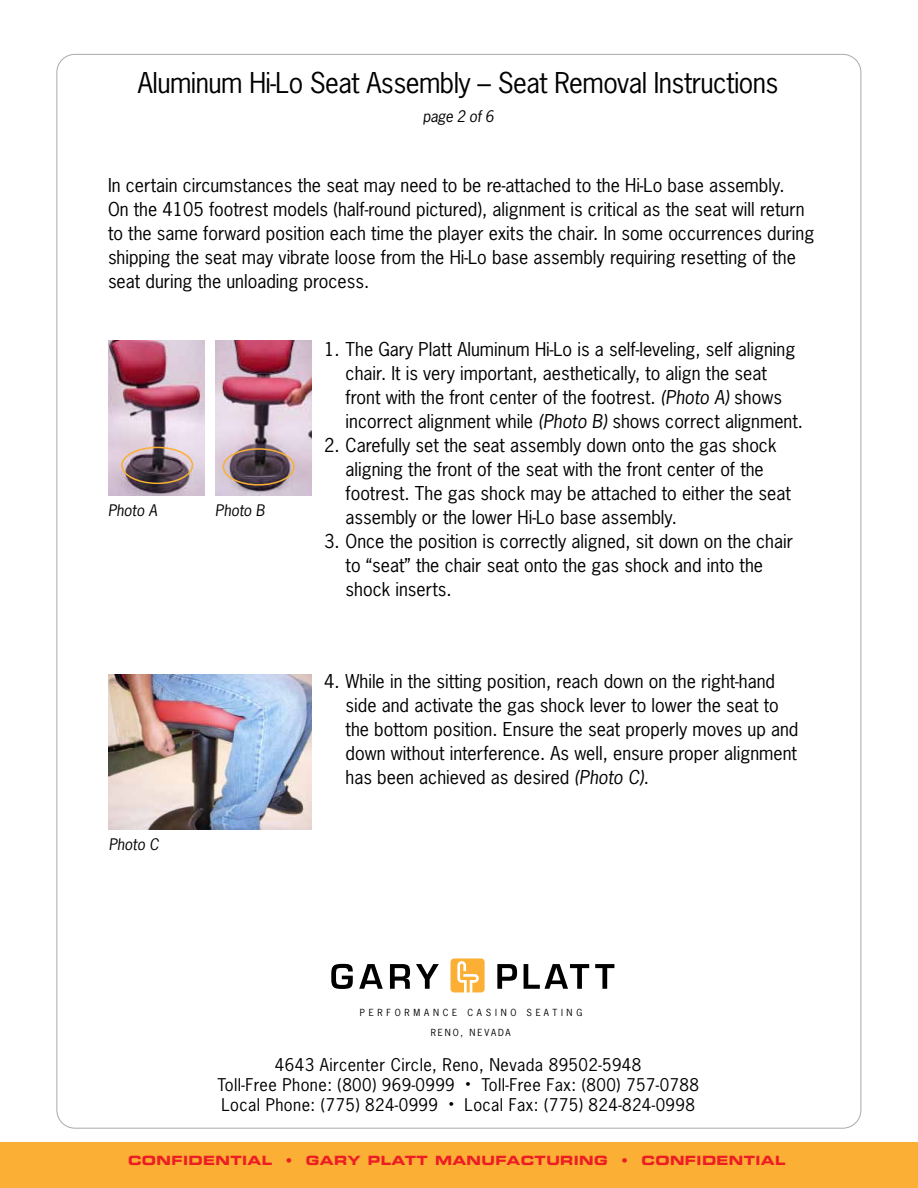
<style>
.page{position:relative;width:918px;height:1188px;background:#fff}
.page>*{position:absolute;margin:0;border:0;box-sizing:border-box;transform-origin:0 0}
.t1{font:27px "News Gothic Std";letter-spacing:-.02em;color:#000}
.t2{font:18px/24px "News Gothic Std";color:#000}
.t3{font:16.5px/19.8px "News Gothic Std";letter-spacing:.025em;color:#000;text-align:center}
.t4{font:italic 15px "News Gothic Std";color:#000}
.t5{font:12.75px "Eurostile Bold Extended Two";letter-spacing:.03em;color:#ed1d24}
.t6{font:9.3px "News Gothic";letter-spacing:.2em;color:#000}
.t7{font:9.15px "News Gothic";letter-spacing:.405em;color:#000}
.s1{font-style:italic}
</style>
<div class="page">
<div style="left:0;top:1143px;width:918px;height:45px;background:#fbaf34"></div>
<svg style="left:451px;top:958px;width:34px;height:34px"></svg>
<svg style="left:331px;top:964px;width:22px;height:25px"></svg>
<svg style="left:359px;top:964px;width:24px;height:25px"></svg>
<svg style="left:390px;top:964px;width:20px;height:25px"></svg>
<svg style="left:416px;top:964px;width:23px;height:25px"></svg>
<svg style="left:497px;top:964px;width:20px;height:25px"></svg>
<svg style="left:524px;top:964px;width:65px;height:25px"></svg>
<svg style="left:595px;top:964px;width:19px;height:25px"></svg>
<img style="left:108px;top:341px;width:97px;height:155px">
<img style="left:215px;top:341px;width:97px;height:155px">
<img style="left:109px;top:675px;width:203px;height:155px">
<div style="left:121px;top:447px;width:72px;height:37px;border:2px solid #fbaf34;border-radius:50%"></div>
<div style="left:223px;top:448px;width:72px;height:38px;border:2px solid #fbaf34;border-radius:50%"></div>
<h1 class="t1" style="left:138px;top:65px;width:642px">Aluminum Hi-Lo Seat Assembly – Seat Removal Instructions</h1>
<p class="t4" style="left:423px;top:106px;width:72px">page 2 of 6</p>
<p class="t2" style="left:108px;top:173px;width:708px">In certain circumstances the seat may need to be re-attached to the Hi-Lo base assembly.<br>On the 4105 footrest models (half-round pictured), alignment is critical as the seat will return to the same forward position each time the player exits the chair. In some occurrences during shipping the seat may vibrate loose from the Hi-Lo base assembly requiring resetting of the seat during the unloading process.</p>
<p class="t4" style="left:108px;top:501px;width:51px">Photo A</p>
<p class="t4" style="left:215px;top:501px;width:51px">Photo B</p>
<p class="t4" style="left:109px;top:835px;width:52px">Photo C</p>
<p class="t2" style="left:346px;top:338px;width:459px;text-indent:-22px">1. The Gary Platt Aluminum Hi-Lo is a self-leveling, self aligning chair. It is very important, aesthetically, to align the seat front with the front center of the footrest. <span class="s1">(Photo A)</span> shows incorrect alignment while <span class="s1">(Photo B)</span> shows correct alignment.</p>
<p class="t2" style="left:346px;top:433px;width:447px;text-indent:-22px">2. Carefully set the seat assembly down onto the gas shock aligning the front of the seat with the front center of the footrest. The gas shock may be attached to either the seat assembly or the lower Hi-Lo base assembly.</p>
<p class="t2" style="left:346px;top:529px;width:449px;text-indent:-22px">3. Once the position is correctly aligned, sit down on the chair to “seat” the chair seat onto the gas shock and into the shock inserts.</p>
<p class="t2" style="left:346px;top:669px;width:454px;text-indent:-22px">4. While in the sitting position, reach down on the right-hand side and activate the gas shock lever to lower the seat to the bottom position. Ensure the seat properly moves up and down without interference. As well, ensure proper alignment has been achieved as desired <span class="s1">(Photo C)</span>.</p>
<p class="t7" style="left:360px;top:1006px;width:224px">PERFORMANCE CASINO SEATING</p>
<p class="t6" style="left:431px;top:1026px;width:81px">RENO, NEVADA</p>
<p class="t3" style="left:217px;top:1055px;width:483px">4643 Aircenter Circle, Reno, Nevada 89502-5948<br>Toll-Free Phone: (800) 969-0999 <sup>•</sup> Toll-Free Fax: (800) 757-0788<br>Local Phone: (775) 824-0999 <sup>•</sup> Local Fax: (775) 824-824-0998</p>
<p class="t5" style="left:128px;top:1152px;width:659px">CONFIDENTIAL • GARY PLATT MANUFACTURING • CONFIDENTIAL</p>
</div>
